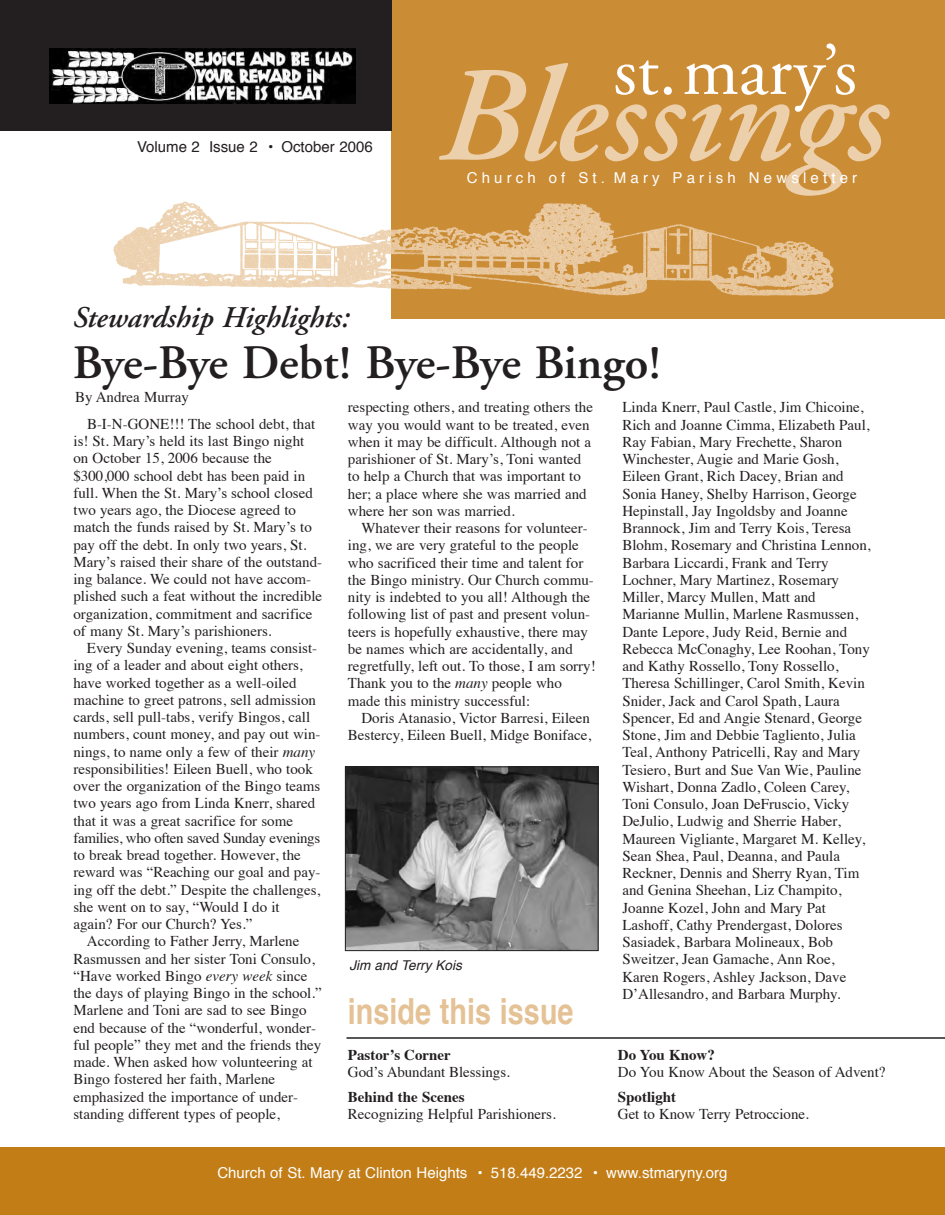
<style>
.page{position:relative;width:945px;height:1215px;background:#fff}
.page>*{position:absolute;margin:0;border:0;box-sizing:border-box;transform-origin:0 0}
.t1{font:italic 600 135px "Adobe Garamond";color:#eccfab}
.t2{font:72px "Adobe Garamond";color:#fff}
.t3{font:600 48px "Adobe Garamond";letter-spacing:-.005em;color:#231f20}
.t4{font:700 36px "Helvetica";color:#e5c295;scale:.8 1}
.t5{font:italic 600 30px "Adobe Garamond";color:#231f20}
.t6{font:15px/17.2px "Times";color:#231f20}
.t7{font:15px "Helvetica";color:#fff}
.t8{font:700 15px "Times";color:#231f20}
.t9{font:15px "Helvetica";letter-spacing:.28em;color:#fff}
.t10{font:15px "Helvetica";color:#231f20}
.t11{font:italic 13.5px "Helvetica";color:#231f20}
.s1{font-style:italic}
</style>
<div class="page">
<div style="left:0;top:1148px;width:945px;height:67px;background:#c27d16"></div>
<div style="left:392px;top:0;width:553px;height:320px;background:#cb8c36"></div>
<img style="left:113px;top:194px;width:721px;height:111px">
<div style="left:0;top:0;width:392px;height:130px;background:#231f20"></div>
<img style="left:50px;top:48px;width:306px;height:56px">
<hr style="left:346px;top:1037px;width:599px;height:2px;background:#231f20">
<img style="left:347px;top:768px;width:249px;height:181px">
<div style="left:345px;top:766px;width:253px;height:185px;border:1px solid #231f20"></div>
<p class="t10" style="left:137px;top:140px;width:237px">Volume 2 Issue 2 • October 2006</p>
<h2 class="t2" style="left:614px;top:42px;width:245px">st.mary’s</h2>
<h1 class="t1" style="left:438px;top:63px;width:449px">Blessings</h1>
<p class="t9" style="left:467px;top:172px;width:392px">Church of St. Mary Parish Newsletter</p>
<h3 class="t5" style="left:73px;top:305px;width:278px">Stewardship Highlights:</h3>
<h3 class="t3" style="left:73px;top:343px;width:590px">Bye-Bye Debt! Bye-Bye Bingo!</h3>
<p class="t6" style="left:75px;top:389px;width:116px">By Andrea Murray</p>
<p class="t6" style="left:622px;top:400px;width:250px">Linda Knerr, Paul Castle, Jim Chicoine, Rich and Joanne Cimma, Elizabeth Paul, Ray Fabian, Mary Frechette, Sharon Winchester, Augie and Marie Gosh, Eileen Grant, Rich Dacey, Brian and Sonia Haney, Shelby Harrison, George Hepinstall, Jay Ingoldsby and Joanne Brannock, Jim and Terry Kois, Teresa Blohm, Rosemary and Christina Lennon, Barbara Liccardi, Frank and Terry Lochner, Mary Martinez, Rosemary Miller, Marcy Mullen, Matt and Marianne Mullin, Marlene Rasmussen, Dante Lepore, Judy Reid, Bernie and Rebecca McConaghy, Lee Roohan, Tony and Kathy Rossello, Tony Rossello, Theresa Schillinger, Carol Smith, Kevin Snider, Jack and Carol Spath, Laura Spencer, Ed and Angie Stenard, George Stone, Jim and Debbie Tagliento, Julia Teal, Anthony Patricelli, Ray and Mary Tesiero, Burt and Sue Van Wie, Pauline Wishart, Donna Zadlo, Coleen Carey, Toni Consulo, Joan DeFruscio, Vicky DeJulio, Ludwig and Sherrie Haber, Maureen Vigliante, Margaret M. Kelley, Sean Shea, Paul, Deanna, and Paula Reckner, Dennis and Sherry Ryan, Tim and Genina Sheehan, Liz Champito, Joanne Kozel, John and Mary Pat Lashoff, Cathy Prendergast, Dolores Sasiadek, Barbara Molineaux, Bob Sweitzer, Jean Gamache, Ann Roe, Karen Rogers, Ashley Jackson, Dave D’Allesandro, and Barbara Murphy.</p>
<p class="t6" style="left:348px;top:400px;width:247px">respecting others, and treating others the way you would want to be treated, even when it may be difficult. Although not a parishioner of St. Mary’s, Toni wanted to help a Church that was important to her; a place where she was married and where her son was married.</p>
<p class="t6" style="left:348px;top:521px;width:249px;text-indent:14px">Whatever their reasons for volunteer&shy;ing, we are very grateful to the people who sacrificed their time and talent for the Bingo ministry. Our Church commu&shy;nity is indebted to you all! Although the following list of past and present volun&shy;teers is hopefully exhaustive, there may be names which are accidentally, and regretfully, left out. To those, I am sorry!<br>Thank you to the <span class="s1">many</span> people who made this ministry successful:</p>
<p class="t6" style="left:348px;top:710px;width:245px;text-align:right">Doris Atanasio, Victor Barresi, Eileen<br>Bestercy, Eileen Buell, Midge Boniface,</p>
<p class="t6" style="left:73px;top:416px;width:250px;text-indent:14px">B-I-N-GONE!!! The school debt, that is! St. Mary’s held its last Bingo night on October 15, 2006 because the $300,000 school debt has been paid in full. When the St. Mary’s school closed two years ago, the Diocese agreed to match the funds raised by St. Mary’s to pay off the debt. In only two years, St.<br>Mary’s raised their share of the outstand&shy;ing balance. We could not have accom&shy;plished such a feat without the incredible organization, commitment and sacrifice of many St. Mary’s parishioners.</p>
<p class="t6" style="left:73px;top:641px;width:249px;text-indent:14px">Every Sunday evening, teams consist&shy;ing of a leader and about eight others, have worked together as a well-oiled machine to greet patrons, sell admission cards, sell pull-tabs, verify Bingos, call numbers, count money, and pay out win&shy;nings, to name only a few of their <span class="s1">many </span>responsibilities! Eileen Buell, who took over the organization of the Bingo teams two years ago from Linda Knerr, shared that it was a great sacrifice for some families, who often saved Sunday evenings to break bread together. However, the reward was “Reaching our goal and pay&shy;ing off the debt.” Despite the challenges, she went on to say, “Would I do it again? For our Church? Yes.”</p>
<p class="t6" style="left:73px;top:934px;width:250px;text-indent:13px">According to Father Jerry, Marlene Rasmussen and her sister Toni Consulo, “Have worked Bingo <span class="s1">every week</span> since the days of playing Bingo in the school.” Marlene and Toni are sad to see Bingo end because of the “wonderful, wonder&shy;ful people” they met and the friends they made. When asked how volunteering at Bingo fostered her faith, Marlene emphasized the importance of under&shy;standing different types of people,</p>
<p class="t11" style="left:350px;top:959px;width:117px">Jim and Terry Kois</p>
<h3 class="t4" style="left:348px;top:996px;width:284px">inside this issue</h3>
<p class="t8" style="left:618px;top:1049px;width:98px">Do You Know?</p>
<p class="t6" style="left:618px;top:1064px;width:269px">Do You Know About the Season of Advent?</p>
<p class="t8" style="left:618px;top:1091px;width:60px">Spotlight</p>
<p class="t6" style="left:618px;top:1106px;width:192px">Get to Know Terry Petroccione.</p>
<p class="t8" style="left:348px;top:1049px;width:104px">Pastor’s Corner</p>
<p class="t6" style="left:348px;top:1064px;width:163px">God’s Abundant Blessings.</p>
<p class="t8" style="left:348px;top:1091px;width:118px">Behind the Scenes</p>
<p class="t6" style="left:348px;top:1106px;width:209px">Recognizing Helpful Parishioners.</p>
<p class="t7" style="left:217px;top:1166px;width:512px">Church of St. Mary at Clinton Heights • 518.449.2232 • www.stmaryny.org</p>
</div>
